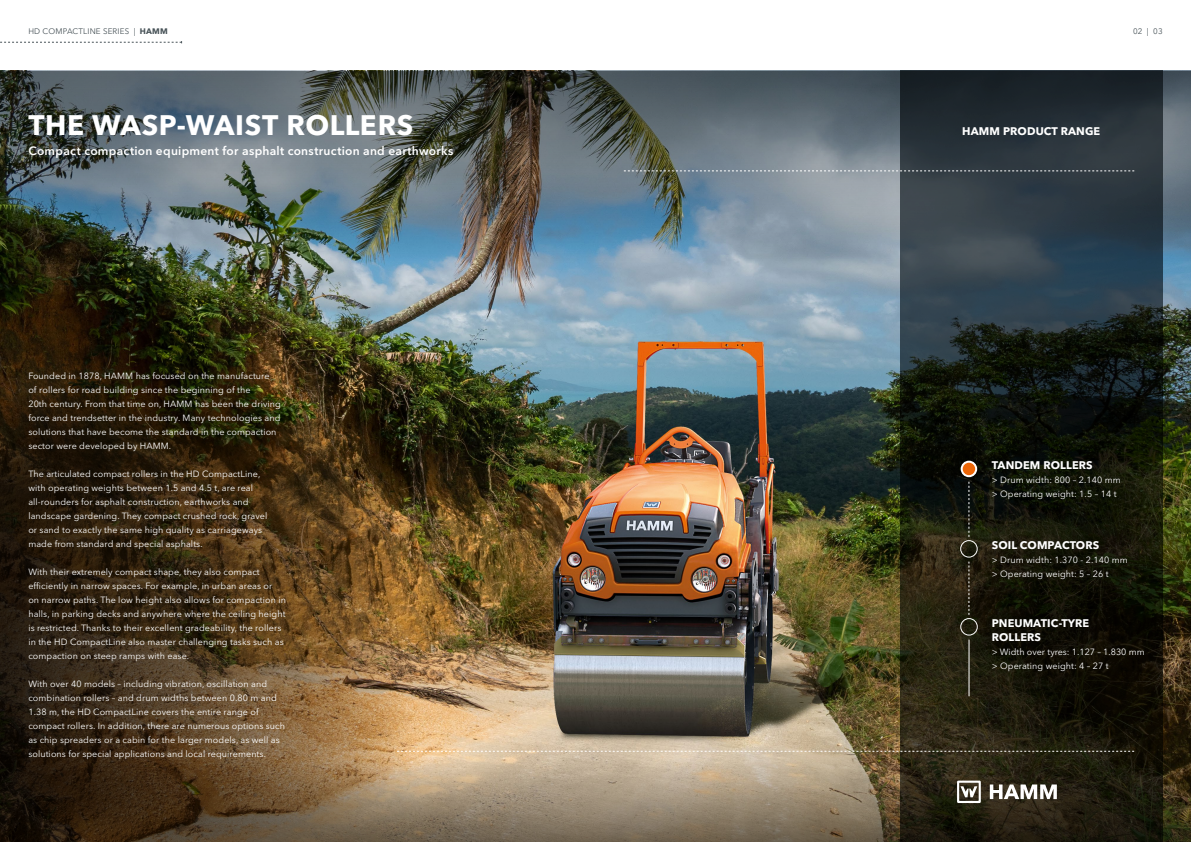
<style>
.page{position:relative;width:1191px;height:842px;background:#fff}
.page>*{position:absolute;margin:0;border:0;box-sizing:border-box;transform-origin:0 0}
.t1{font:700 28px "Avenir Next LT Pro";letter-spacing:.015em;color:#fff}
.t2{font:600 12px "Avenir Next LT Pro";letter-spacing:.02em;color:#fff}
.t3{font:700 11px/14px "Avenir Next LT Pro";letter-spacing:.01em;color:#fff}
.t4{font:9px/14px "Avenir Next LT Pro";letter-spacing:.01em;color:#fff}
.t5{font:8px "Avenir Next LT Pro";letter-spacing:.02em;color:#485358}
.s1{font-weight:700}
</style>
<div class="page">
<img style="left:0;top:261px;width:1191px;height:498px">
<img style="left:0;top:71px;width:1191px;height:190px">
<svg style="left:431px;top:759px;width:760px;height:83px;background:#95856e"></svg>
<svg style="left:900px;top:71px;width:262px;height:771px;background:#1e231e"></svg>
<svg style="left:989px;top:784px;width:67px;height:15px"></svg>
<svg style="left:957px;top:781px;width:23px;height:22px"></svg>
<svg style="left:0;top:393px;width:431px;height:449px;background:#4e391f"></svg>
<svg style="left:624px;top:171px;width:510px;height:1px"></svg>
<svg style="left:397px;top:751px;width:737px;height:1px"></svg>
<svg style="left:0;top:41px;width:182px;height:2px"></svg>
<svg style="left:968px;top:482px;width:1px;height:55px"></svg>
<div style="left:961px;top:462px;width:15px;height:14px;background:#ec6608;border-radius:50%"></div>
<div style="left:960px;top:461px;width:17px;height:16px;border:2px solid #fff;border-radius:50%"></div>
<div style="left:960px;top:618px;width:17px;height:17px;border:1px solid #fff;border-radius:50%"></div>
<hr style="left:968px;top:640px;width:1px;height:56px;background:#fff">
<svg style="left:968px;top:562px;width:1px;height:53px"></svg>
<div style="left:960px;top:540px;width:17px;height:17px;border:1px solid #fff;border-radius:50%"></div>
<p class="t5" style="left:28px;top:27px;width:141px">HD COMPACTLINE SERIES | <span class="s1">HAMM</span></p>
<p class="t5" style="left:1133px;top:27px;width:31px">02 | 03</p>
<h1 class="t1" style="left:28px;top:108px;width:386px">THE WASP-WAIST ROLLERS</h1>
<h2 class="t2" style="left:28px;top:143px;width:426px">Compact compaction equipment for asphalt construction and earthworks</h2>
<p class="t4" style="left:28px;top:369px;width:254px">Founded in 1878, HAMM has focused on the manufacture<br>of rollers for road building since the beginning of the<br>20th century. From that time on, HAMM has been the driving force and trendsetter in the industry. Many technologies and solutions that have become the standard in the compaction sector were developed by HAMM.</p>
<p class="t4" style="left:28px;top:467px;width:241px">The articulated compact rollers in the HD CompactLine, with operating weights between 1.5 and 4.5 t, are real all-rounders for asphalt construction, earthworks and landscape gardening. They compact crushed rock, gravel or sand to exactly the same high quality as carriageways made from standard and special asphalts.</p>
<p class="t4" style="left:28px;top:565px;width:259px">With their extremely compact shape, they also compact efficiently in narrow spaces. For example, in urban areas or<br>on narrow paths. The low height also allows for compaction in halls, in parking decks and anywhere where the ceiling height is restricted. Thanks to their excellent gradeability, the rollers in the HD CompactLine also master challenging tasks such as compaction on steep ramps with ease.</p>
<p class="t4" style="left:28px;top:677px;width:258px">With over 40 models – including vibration, oscillation and combination rollers – and drum widths between 0.80 m and 1.38 m, the HD CompactLine covers the entire range of compact rollers. In addition, there are numerous options such as chip spreaders or a cabin for the larger models, as well as solutions for special applications and local requirements.</p>
<p class="t3" style="left:962px;top:124px;width:139px">HAMM PRODUCT RANGE</p>
<p class="t3" style="left:991px;top:458px;width:103px">TANDEM ROLLERS</p>
<p class="t4" style="left:991px;top:473px;width:131px">&gt; Drum width: 800 – 2.140 mm &gt; Operating weight: 1.5 – 14 t</p>
<p class="t3" style="left:991px;top:538px;width:109px">SOIL COMPACTORS</p>
<p class="t4" style="left:991px;top:553px;width:138px">&gt; Drum width: 1.370 - 2.140 mm &gt; Operating weight: 5 – 26 t</p>
<p class="t3" style="left:991px;top:616px;width:99px">PNEUMATIC-TYRE<br>ROLLERS</p>
<p class="t4" style="left:991px;top:644px;width:154px">&gt; Width over tyres: 1.127 – 1.830 mm &gt; Operating weight: 4 – 27 t</p>
</div>
